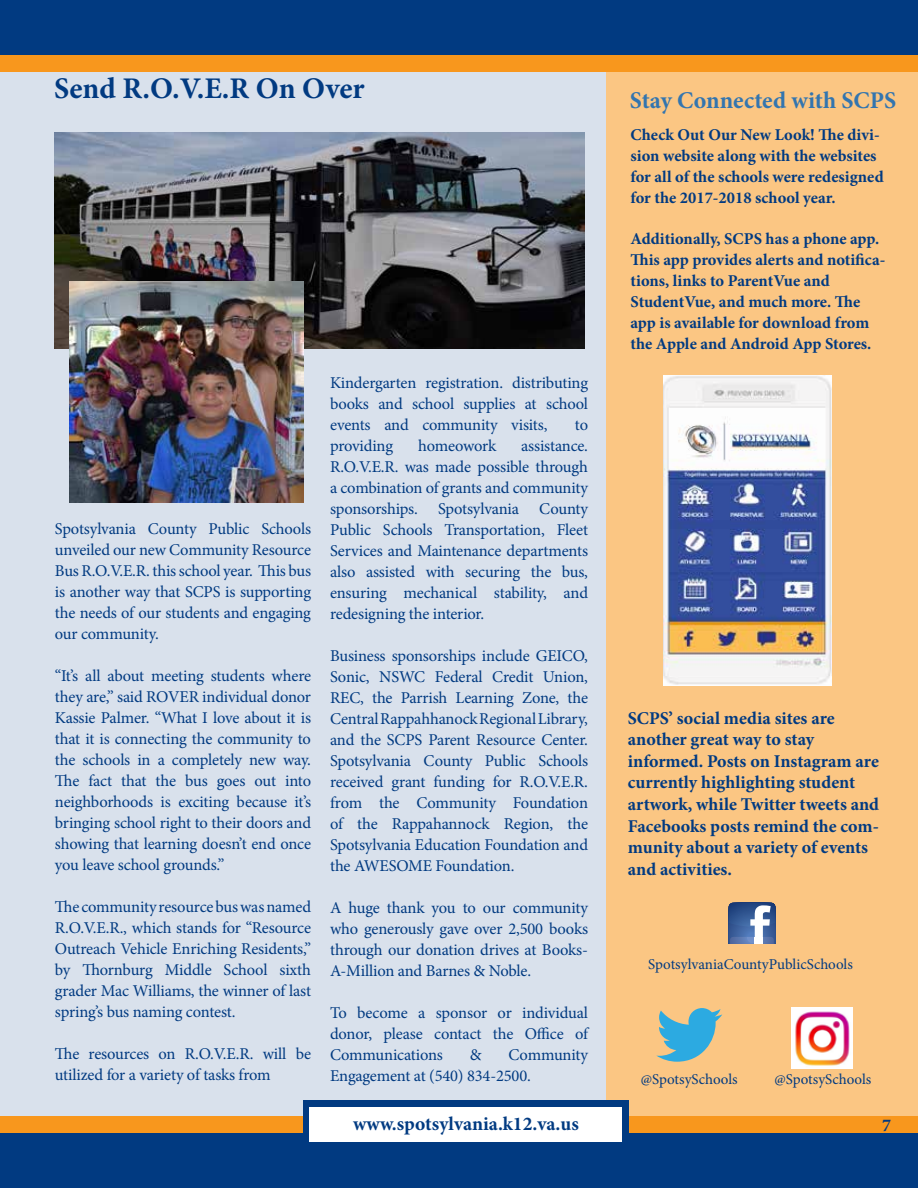
<style>
.page{position:relative;width:918px;height:1188px;background:#fff}
.page>*{position:absolute;margin:0;border:0;box-sizing:border-box;transform-origin:0 0}
.t1{font:700 30px "Minion Pro";color:#013a81}
.t2{font:700 24px "Minion Pro";color:#3375af}
.t3{font:700 19.5px "Minion Pro";color:#013a81}
.t4{font:700 18px/21.6px "Minion Pro";color:#013a81}
.t5{font:16.5px/21px "Minion Pro";letter-spacing:-.01em;color:#013a81;text-align:justify}
.t6{font:700 16.5px/21px "Minion Pro";color:#013a81}
.t7{font:15px "Minion Pro";color:#013a81}
</style>
<div class="page">
<div style="left:606px;top:68px;width:312px;height:1054px;background:#fbc683"></div>
<div style="left:1px;top:44px;width:605px;height:1077px;background:#d9e1ec"></div>
<div style="left:0;top:1133px;width:918px;height:55px;background:#013a81"></div>
<div style="left:0;top:1117px;width:918px;height:16px;background:#f8971d"></div>
<div style="left:0;top:0;width:918px;height:55px;background:#013a81"></div>
<div style="left:0;top:55px;width:918px;height:16px;background:#f8971d"></div>
<div style="left:303px;top:1100px;width:325px;height:35px;background:#013a81"></div>
<div style="left:310px;top:1107px;width:312px;height:35px;background:#fff"></div>
<svg style="left:729px;top:903px;width:46px;height:41px;background:#617dac"></svg>
<div style="left:755px;top:937px;width:8px;height:7px;background:#fff"></div>
<svg style="left:656px;top:1008px;width:66px;height:54px"></svg>
<img style="left:792px;top:1008px;width:61px;height:61px">
<img style="left:55px;top:132px;width:530px;height:216px">
<img style="left:663px;top:375px;width:169px;height:311px">
<img style="left:70px;top:281px;width:233px;height:222px">
<h1 class="t1" style="left:54px;top:67px;width:312px">Send R.O.V.E.R On Over</h1>
<p class="t5" style="left:55px;top:518px;width:258px">Spotsylvania County Public Schools unveiled our new Community Resource Bus R.O.V.E.R. this school year. This bus is another way that SCPS is supporting the needs of our students and engaging our community.</p>
<p class="t5" style="left:55px;top:665px;width:258px">“It’s all about meeting students where they are,” said ROVER individual donor Kassie Palmer. “What I love about it is that it is connecting the community to the schools in a completely new way.<br>The fact that the bus goes out into neighborhoods is exciting because it’s bringing school right to their doors and showing that learning doesn’t end once you leave school grounds.”</p>
<p class="t5" style="left:55px;top:896px;width:258px">The community resource bus was named R.O.V.E.R., which stands for “Resource Outreach Vehicle Enriching Residents,” by Thornburg Middle School sixth grader Mac Williams, the winner of last spring’s bus naming contest.</p>
<p class="t5" style="left:55px;top:1043px;width:258px">The resources on R.O.V.E.R. will be utilized for a variety of tasks from</p>
<p class="t5" style="left:330px;top:372px;width:260px">Kindergarten registration. distributing books and school supplies at school events and community visits,</p>
<p class="t5" style="left:575px;top:414px;width:15px">to</p>
<p class="t5" style="left:330px;top:435px;width:65px">providing</p>
<p class="t5" style="left:418px;top:435px;width:79px">homeowork</p>
<p class="t5" style="left:330px;top:435px;width:260px;text-indent:191px">assistance.<br>R.O.V.E.R. was made possible through a combination of grants and community sponsorships. Spotsylvania County Public Schools Transportation, Fleet Services and Maintenance departments also assisted with securing the bus, ensuring mechanical stability, and redesigning the interior.</p>
<p class="t5" style="left:330px;top:645px;width:260px">Business sponsorships include GEICO, Sonic, NSWC Federal Credit Union, REC, the Parrish Learning Zone, the Central Rappahhanock Regional Library, and the SCPS Parent Resource Center.<br>Spotsylvania County Public Schools received grant funding for R.O.V.E.R. from the Community Foundation of the Rappahannock Region, the Spotsylvania Education Foundation and the AWESOME Foundation.</p>
<p class="t5" style="left:330px;top:897px;width:260px">A huge thank you to our community who generously gave over 2,500 books through our donation drives at Books-A-Million and Barnes &amp; Noble.</p>
<p class="t5" style="left:330px;top:1002px;width:260px">To become a sponsor or individual donor, please contact the Office of Communications</p>
<p class="t5" style="left:330px;top:1044px;width:259px;text-indent:178px">Community<br>Engagement at (540) 834-2500.</p>
<p class="t5" style="left:470px;top:1044px;width:13px">&amp;</p>
<h2 class="t2" style="left:630px;top:83px;width:268px">Stay Connected with SCPS</h2>
<p class="t6" style="left:631px;top:124px;width:255px">Check Out Our New Look! The divi&shy;sion website along with the websites for all of the schools were redesigned for the 2017-2018 school year.</p>
<p class="t6" style="left:631px;top:228px;width:256px">Additionally, SCPS has a phone app.<br>This app provides alerts and notifica&shy;tions, links to ParentVue and StudentVue, and much more. The app is available for download from the Apple and Android App Stores.</p>
<p class="t4" style="left:628px;top:707px;width:253px">SCPS’ social media sites are another great way to stay informed. Posts on Instagram are currently highlighting student artwork, while Twitter tweets and<br>Facebooks posts remind the com&shy;munity about a variety of events and activities.</p>
<p class="t7" style="left:648px;top:954px;width:206px">SpotsylvaniaCountyPublicSchools</p>
<p class="t7" style="left:641px;top:1070px;width:98px">@SpotsySchools</p>
<p class="t7" style="left:775px;top:1069px;width:98px">@SpotsySchools</p>
<p class="t3" style="left:353px;top:1110px;width:227px">www.spotsylvania.k12.va.us</p>
<p class="t4" style="left:882px;top:1115px;width:10px">7</p>
</div>
